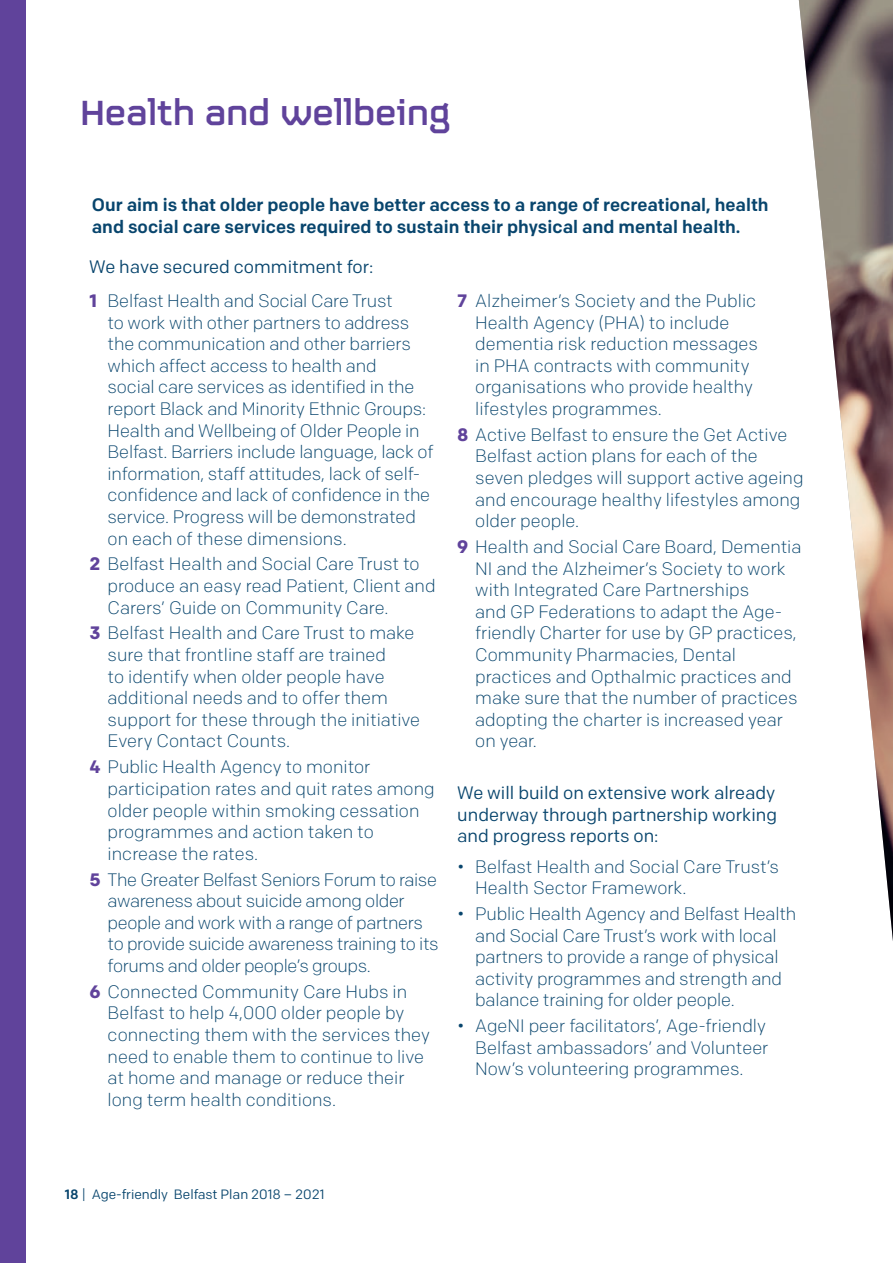
<style>
.page{position:relative;width:893px;height:1263px;background:#fff}
.page>*{position:absolute;margin:0;border:0;box-sizing:border-box;transform-origin:0 0}
.COPY{font:500 39px "FS Sinclair";letter-spacing:-.01em;color:#60439b}
.BULLET{font:300 18px/21.6px "Colfax";color:#08456d}
.BULLET_BULLET{font:300 18px/21.6px "Colfax";letter-spacing:-.01em;color:#08456d}
.BULLET-2{font:300 18px/21.6px "Colfax";letter-spacing:-.02em;color:#08456d}
.COPY-2{font:500 18px/21.6px "Colfax";color:#08456d}
.COPY-3{font:18px/21.6px "Colfax";color:#08456d;text-align:justify}
.t1{font:13.5px "Colfax";color:#08456d}
.s1{font-weight:700;color:#60439b}
.s2{font-weight:500}
</style>
<div class="page">
<img style="left:799px;top:0;width:94px;height:941px">
<div style="left:0;top:0;width:26px;height:1263px;background:#60439b"></div>
<p class="COPY" style="left:80px;top:82px;width:372px">Health and wellbeing</p>
<p class="COPY-2" style="left:92px;top:194px;width:678px">Our aim is that older people have better access to a range of recreational, health and social care services required to sustain their physical and mental health.</p>
<p class="COPY-3" style="left:89px;top:256px;width:285px">We have secured commitment for:</p>
<p class="BULLET" style="left:108px;top:290px;width:327px;text-indent:-18px"><span class="s1">1</span> Belfast Health and Social Care Trust<br>to work with other partners to address the communication and other barriers which affect access to health and<br>social care services as identified in the report Black and Minority Ethnic Groups:<br>Health and Wellbeing of Older People in Belfast. Barriers include language, lack of information, staff attitudes, lack of self&shy;confidence and lack of confidence in the service. Progress will be demonstrated on each of these dimensions.</p>
<p class="BULLET" style="left:108px;top:553px;width:329px;text-indent:-18px"><span class="s1">2</span> Belfast Health and Social Care Trust to produce an easy read Patient, Client and<br>Carers’ Guide on Community Care.</p>
<p class="BULLET" style="left:108px;top:622px;width:314px;text-indent:-18px"><span class="s1">3</span> Belfast Health and Care Trust to make sure that frontline staff are trained<br>to identify when older people have additional needs and to offer them support for these through the initiative Every Contact Counts.</p>
<p class="BULLET" style="left:108px;top:756px;width:329px;text-indent:-18px"><span class="s1">4</span> Public Health Agency to monitor participation rates and quit rates among older people within smoking cessation programmes and action taken to increase the rates.</p>
<p class="BULLET-2" style="left:108px;top:868px;width:333px;text-indent:-18px"><span class="s1">5</span> The Greater Belfast Seniors Forum to raise awareness about suicide among older people and work with a range of partners to provide suicide awareness training to its forums and older people’s groups.</p>
<p class="BULLET" style="left:108px;top:981px;width:324px;text-indent:-18px"><span class="s1">6</span> Connected Community Care Hubs in Belfast to help 4,000 older people by connecting them with the services they need to enable them to continue to live at home and manage or reduce their long term health conditions.</p>
<p class="BULLET" style="left:475px;top:290px;width:284px;text-indent:-18px"><span class="s1">7</span> Alzheimer’s Society and the Public<br>Health Agency (PHA) to include dementia risk reduction messages in PHA contracts with community organisations who provide healthy lifestyles programmes.</p>
<p class="BULLET" style="left:475px;top:424px;width:330px;text-indent:-18px"><span class="s1">8</span> Active Belfast to ensure the Get Active Belfast action plans for each of the seven pledges will support active ageing and encourage healthy lifestyles among older people.</p>
<p class="BULLET" style="left:475px;top:536px;width:328px;text-indent:-18px"><span class="s1">9</span> Health and Social Care Board, Dementia NI and the Alzheimer’s Society to work with Integrated Care Partnerships<br>and GP Federations to adapt the Age&shy;friendly Charter for use by GP practices, Community Pharmacies, Dental practices and Opthalmic practices and make sure that the number of practices adopting the charter is increased year on year.</p>
<p class="COPY-3" style="left:457px;top:782px;width:321px">We will build on extensive work already underway through partnership working and progress reports on:</p>
<p class="BULLET_BULLET" style="left:475px;top:855px;width:305px;text-indent:-18px">• Belfast Health and Social Care Trust’s<br>Health Sector Framework.</p>
<p class="BULLET_BULLET" style="left:475px;top:903px;width:323px;text-indent:-18px">• Public Health Agency and Belfast Health and Social Care Trust’s work with local partners to provide a range of physical activity programmes and strength and balance training for older people.</p>
<p class="BULLET_BULLET" style="left:475px;top:1015px;width:295px;text-indent:-18px">• AgeNI peer facilitators’, Age-friendly<br>Belfast ambassadors’ and Volunteer<br>Now’s volunteering programmes.</p>
<p class="t1" style="left:65px;top:1186px;width:261px"><span class="s2">18</span> | Age-friendly Belfast Plan 2018 – 2021</p>
</div>
